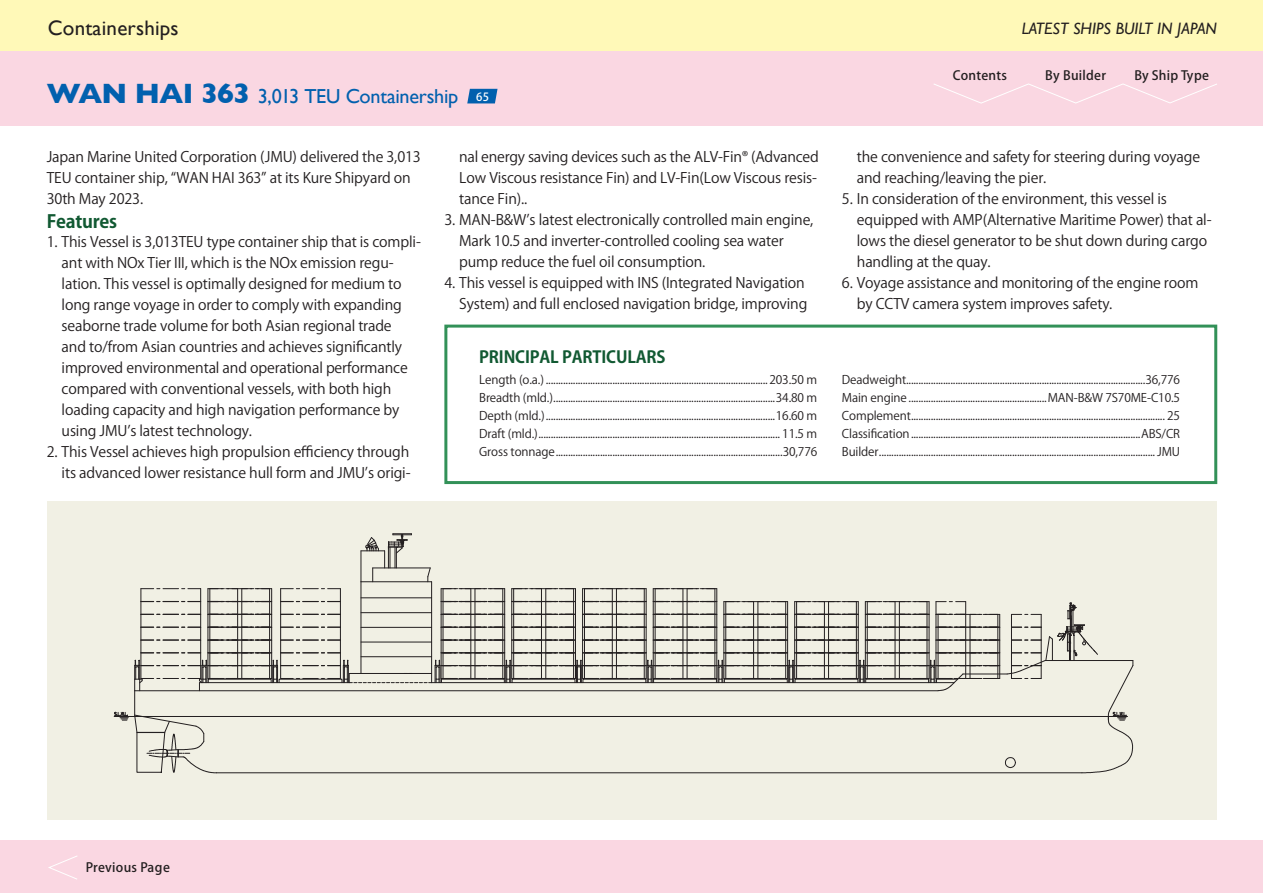
<style>
.page{position:relative;width:1263px;height:893px;background:#fff}
.page>*{position:absolute;margin:0;border:0;box-sizing:border-box;transform-origin:0 0}
.船名-小{font:700 28.5px "Gill Sans";letter-spacing:-.025em;color:#0160ae}
.Page_title{font:21px "Gill Sans";letter-spacing:.01em;color:#231f20}
.船名-小-2{font:20.25px "Gill Sans";letter-spacing:-.015em;color:#0160ae}
.Features_本文{font:700 18px "Koz Go Pr 6 N";letter-spacing:-.015em;color:#115932}
.Latest{font:italic 16.5px "Gill Sans";color:#231f20}
.Particular_タイトル{font:700 16.5px "Koz Go Pr 6 N";letter-spacing:-.01em;color:#115932}
.Features_の後ろ_本文{font:14.4px/21px "Koz Go Pr 6 N";letter-spacing:-.01em;color:#231f20}
.Features_本文-2{font:14.4px/21px "Koz Go Pr 6 N";letter-spacing:-.01em;color:#231f20}
.t1{font:500 12.75px "Koz Go Pr 6 N";letter-spacing:.02em;color:#231f20}
.Particulars_表組本文{font:11.85px "Koz Go Pr 6 N";letter-spacing:-.01em;color:#231f20}
.Ship_namber{font:500 11.25px "Koz Go Pr 6 N";color:#fff}
</style>
<div class="page">
<div style="left:47px;top:501px;width:1169px;height:318px;background:#f1f0e4"></div>
<hr style="left:361px;top:582px;width:1px;height:91px;background:#231f20">
<hr style="left:431px;top:582px;width:1px;height:101px;background:#231f20">
<hr style="left:373px;top:568px;width:57px;height:1px;background:#231f20">
<svg style="left:427px;top:567px;width:4px;height:14px"></svg>
<hr style="left:361px;top:581px;width:71px;height:1px;background:#231f20">
<hr style="left:114px;top:716px;width:1013px;height:1px;background:#231f20">
<svg style="left:114px;top:712px;width:14px;height:9px"></svg>
<svg style="left:361px;top:533px;width:51px;height:49px"></svg>
<svg style="left:134px;top:588px;width:1000px;height:185px"></svg>
<div style="left:0;top:0;width:1263px;height:51px;background:#fff9b8"></div>
<div style="left:1px;top:51px;width:1262px;height:74px;background:#fad7e2"></div>
<div style="left:0;top:840px;width:1263px;height:53px;background:#fad7e2"></div>
<svg style="left:48px;top:855px;width:29px;height:25px"></svg>
<svg style="left:467px;top:89px;width:30px;height:14px"></svg>
<svg style="left:934px;top:83px;width:283px;height:21px"></svg>
<div style="left:444px;top:325px;width:773px;height:159px;border:3px solid #329158"></div>
<p class="Page_title" style="left:48px;top:15px;width:132px">Containerships</p>
<p class="船名-小" style="left:47px;top:71px;width:205px">WAN HAI 363</p>
<p class="船名-小-2" style="left:258px;top:84px;width:202px">3,013 TEU Containership</p>
<p class="Ship_namber" style="left:476px;top:90px;width:14px">65</p>
<p class="Features_本文-2" style="left:47px;top:146px;width:376px">Japan Marine United Corporation (JMU) delivered the 3,013<br>TEU container ship “, WAN HAI 363” at its Kure Shipyard on<br>30th May 2023.</p>
<p class="Features_本文" style="left:47px;top:211px;width:72px">Features</p>
<p class="Features_の後ろ_本文" style="left:47px;top:232px;width:376px">1. This Vessel is 3,013TEU type container ship that is compli-</p>
<p class="Features_の後ろ_本文" style="left:62px;top:253px;width:334px">ant with NOx Tier III, which is the NOx emission regu-</p>
<p class="Features_の後ろ_本文" style="left:62px;top:274px;width:341px">lation. This vessel is optimally designed for medium to</p>
<p class="Features_の後ろ_本文" style="left:62px;top:295px;width:348px">long range voyage in order to comply with expanding seaborne trade volume for both Asian regional trade and to/from Asian countries and achieves significantly improved environmental and operational performance compared with conventional vessels, with both high loading capacity and high navigation performance by using JMU s’ latest technology.</p>
<p class="Features_の後ろ_本文" style="left:47px;top:442px;width:364px">2. This Vessel achieves high propulsion efficiency through</p>
<p class="Features_の後ろ_本文" style="left:62px;top:463px;width:350px">its advanced lower resistance hull form and JMU s’ origi-</p>
<p class="Features_の後ろ_本文" style="left:459px;top:146px;width:361px">nal energy saving devices such as the ALV-Fin® (Advanced</p>
<p class="Features_の後ろ_本文" style="left:459px;top:167px;width:359px">Low Viscous resistance Fin) and LV-Fin(Low Viscous resis-</p>
<p class="Features_の後ろ_本文" style="left:459px;top:209px;width:356px;text-indent:-15px">3. MAN &amp;B - W s’ latest electronically controlled main engine,<br>Mark 10.5 and inverter-controlled cooling sea water pump reduce the fuel oil consumption.</p>
<p class="Features_の後ろ_本文" style="left:444px;top:272px;width:365px;text-align:right">4. This vessel is equipped with INS (Integrated Navigation<br>System) and full enclosed navigation bridge, improving</p>
<p class="Features_の後ろ_本文" style="left:459px;top:188px;width:70px">tance Fin . .(</p>
<p class="Particular_タイトル" style="left:479px;top:348px;width:188px">PRINCIPAL PARTICULARS</p>
<p class="Particulars_表組本文" style="left:479px;top:373px;width:340px">Length ) .a.o( ..........................................................................................203.50 m</p>
<p class="Particulars_表組本文" style="left:479px;top:391px;width:340px">Breadth (mld ). ..........................................................................................34.80 m</p>
<p class="Particulars_表組本文" style="left:479px;top:409px;width:340px">Depth (mld ). .............................................................................................16.60 m</p>
<p class="Particulars_表組本文" style="left:479px;top:427px;width:340px">Draft (mld ). .................................................................................................. 11.5 m</p>
<p class="Particulars_表組本文" style="left:479px;top:445px;width:340px">Gross tonnage............................................................................................30,776</p>
<p class="t1" style="left:953px;top:69px;width:56px">Contents</p>
<p class="Latest" style="left:1022px;top:19px;width:197px">LATEST SHIPS BUILT IN JAPAN</p>
<p class="t1" style="left:1045px;top:69px;width:62px">By Builder</p>
<p class="t1" style="left:1134px;top:69px;width:76px">By Ship Type</p>
<p class="Features_の後ろ_本文" style="left:857px;top:146px;width:345px">the convenience and safety for steering during voyage and reaching/leaving the pier.</p>
<p class="Features_の後ろ_本文" style="left:842px;top:188px;width:326px">5. In consideration of the environment, this vessel is</p>
<p class="Features_の後ろ_本文" style="left:857px;top:230px;width:352px">lows the diesel generator to be shut down during cargo</p>
<p class="Features_の後ろ_本文" style="left:857px;top:209px;width:356px">equipped with AMP(Alternative Maritime Power) that al-</p>
<p class="Features_の後ろ_本文" style="left:857px;top:251px;width:135px">handling at the quay.</p>
<p class="Features_の後ろ_本文" style="left:857px;top:272px;width:343px;text-indent:-15px">6. Voyage assistance and monitoring of the engine room by CCTV camera system improves safety.</p>
<p class="Particulars_表組本文" style="left:842px;top:373px;width:340px">Deadweight.................................................................................................36,776</p>
<p class="Particulars_表組本文" style="left:842px;top:391px;width:340px">Main engine........................................................MAN &amp;B- W S7 70ME C- 10.5</p>
<p class="Particulars_表組本文" style="left:842px;top:409px;width:340px">Complement....................................................................................................... 25</p>
<p class="Particulars_表組本文" style="left:842px;top:427px;width:340px">Classification.............................................................................................ABS/CR</p>
<p class="Particulars_表組本文" style="left:842px;top:445px;width:340px">Builder................................................................................................................ JMU</p>
<p class="t1" style="left:86px;top:860px;width:86px">Previous Page</p>
</div>
